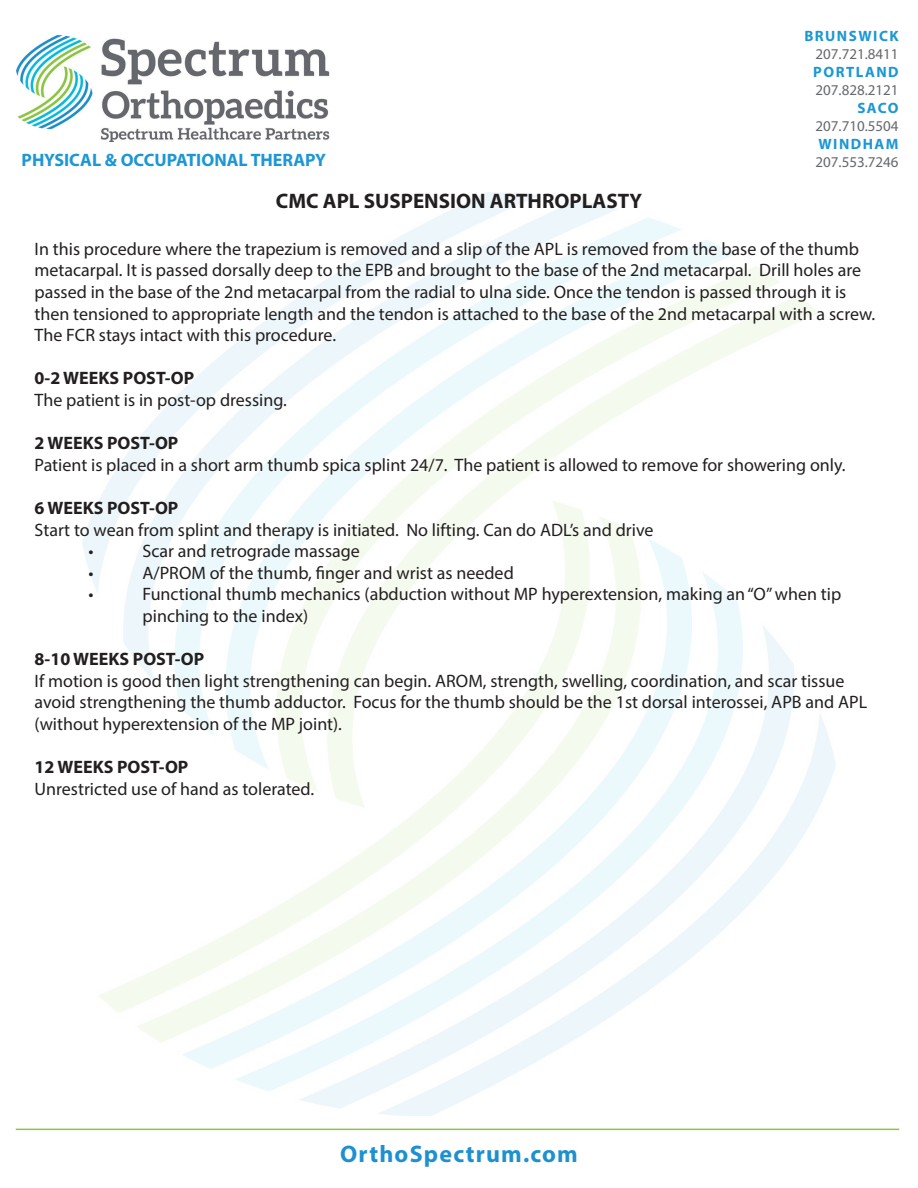
<style>
.page{position:relative;width:918px;height:1188px;background:#fff}
.page>*{position:absolute;margin:0;border:0;box-sizing:border-box;transform-origin:0 0}
.t1{font:700 24px "Myriad Pro";letter-spacing:.05em;color:#1d90d0}
.t2{font:700 21px "Myriad Pro";color:#231f20}
.t3{font:18px/21.6px "Myriad Pro";color:#231f20}
.t4{font:700 18px "Myriad Pro";color:#231f20}
.t5{font:700 18px "Myriad Pro";color:#1c97d5}
.t6{font:15px "Myriad Pro";color:#65686c}
.t7{font:700 15px "Myriad Pro";letter-spacing:.1em;color:#1c97d5}
</style>
<div class="page">
<img style="left:17px;top:34px;width:313px;height:108px">
<hr style="left:16px;top:1129px;width:883px;height:1px;background:#8bc63e">
<p class="t7" style="left:804px;top:26px;width:96px">BRUNSWICK</p>
<p class="t6" style="left:816px;top:45px;width:85px">207.721.8411</p>
<p class="t7" style="left:813px;top:62px;width:87px">PORTLAND</p>
<p class="t6" style="left:816px;top:81px;width:85px">207.828.2121</p>
<p class="t7" style="left:857px;top:98px;width:43px">SACO</p>
<p class="t6" style="left:816px;top:117px;width:85px">207.710.5504</p>
<p class="t7" style="left:818px;top:134px;width:82px">WINDHAM</p>
<p class="t5" style="left:22px;top:148px;width:306px">PHYSICAL &amp; OCCUPATIONAL THERAPY</p>
<p class="t6" style="left:816px;top:153px;width:85px">207.553.7246</p>
<p class="t2" style="left:276px;top:187px;width:368px">CMC APL SUSPENSION ARTHROPLASTY</p>
<p class="t3" style="left:35px;top:238px;width:842px">In this procedure where the trapezium is removed and a slip of the APL is removed from the base of the thumb metacarpal. It is passed dorsally deep to the EPB and brought to the base of the 2nd metacarpal. Drill holes are passed in the base of the 2nd metacarpal from the radial to ulna side. Once the tendon is passed through it is then tensioned to appropriate length and the tendon is attached to the base of the 2nd metacarpal with a screw.<br>The FCR stays intact with this procedure.</p>
<p class="t4" style="left:35px;top:367px;width:161px">0-2 WEEKS POST-OP</p>
<p class="t3" style="left:35px;top:389px;width:254px">The patient is in post-op dressing.</p>
<p class="t4" style="left:35px;top:431px;width:145px">2 WEEKS POST-OP</p>
<p class="t3" style="left:35px;top:454px;width:813px">Patient is placed in a short arm thumb spica splint 24/7. The patient is allowed to remove for showering only.</p>
<p class="t4" style="left:35px;top:496px;width:145px">6 WEEKS POST-OP</p>
<p class="t3" style="left:35px;top:519px;width:620px">Start to wean from splint and therapy is initiated. No lifting. Can do ADL’s and drive</p>
<p class="t3" style="left:89px;top:540px;width:7px">•</p>
<p class="t3" style="left:143px;top:540px;width:219px">Scar and retrograde massage</p>
<p class="t3" style="left:89px;top:562px;width:7px">•</p>
<p class="t3" style="left:143px;top:562px;width:373px">A/PROM of the thumb, finger and wrist as needed</p>
<p class="t3" style="left:89px;top:583px;width:7px">•</p>
<p class="t3" style="left:143px;top:583px;width:700px">Functional thumb mechanics (abduction without MP hyperextension, making an “O” when tip pinching to the index)</p>
<p class="t4" style="left:35px;top:647px;width:171px">8-10 WEEKS POST-OP</p>
<p class="t3" style="left:35px;top:670px;width:834px">If motion is good then light strengthening can begin. AROM, strength, swelling, coordination, and scar tissue avoid strengthening the thumb adductor. Focus for the thumb should be the 1st dorsal interossei, APB and APL (without hyperextension of the MP joint).</p>
<p class="t4" style="left:35px;top:755px;width:155px">12 WEEKS POST-OP</p>
<p class="t3" style="left:35px;top:778px;width:281px">Unrestricted use of hand as tolerated.</p>
<p class="t1" style="left:340px;top:1138px;width:239px">OrthoSpectrum.com</p>
</div>
